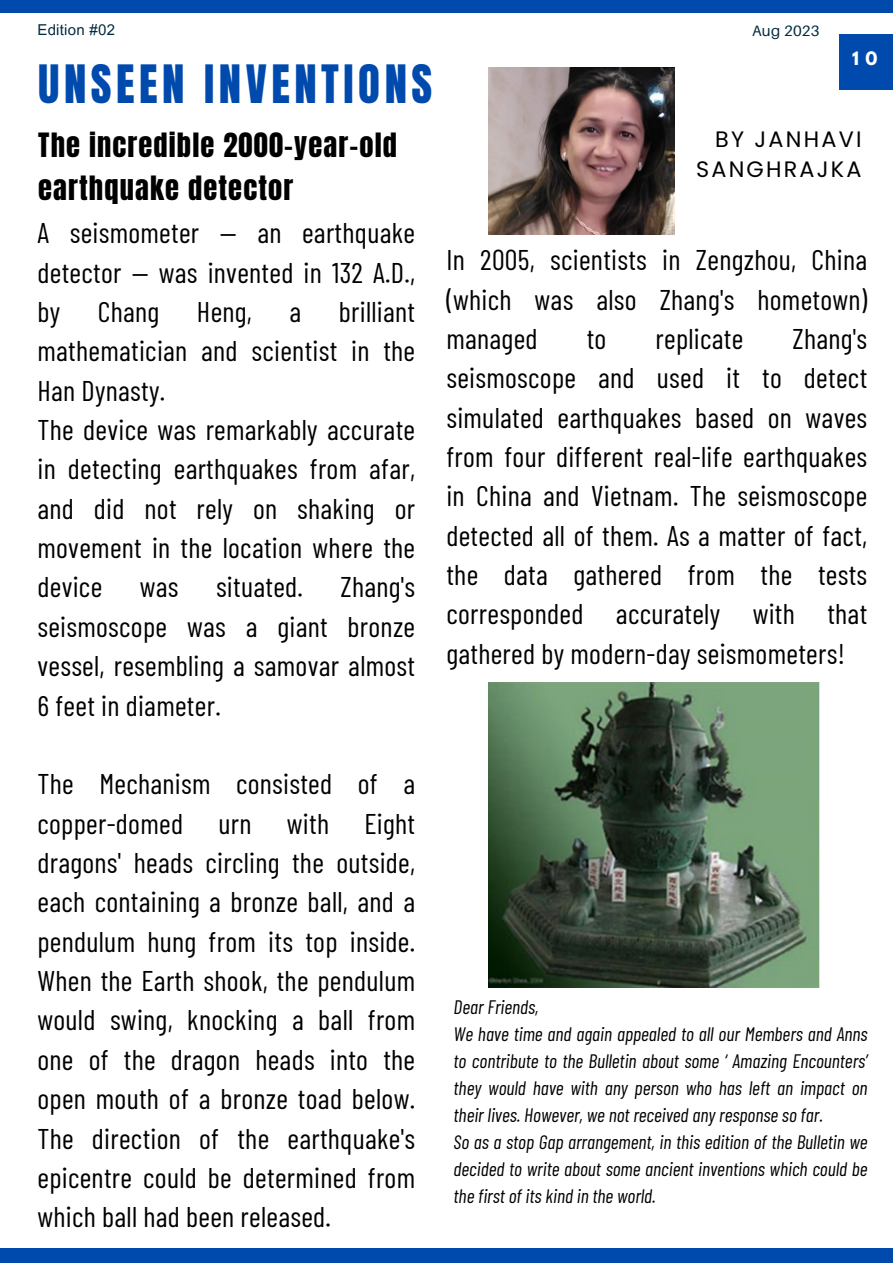
<style>
.page{position:relative;width:893px;height:1264px;background:#fff}
.page>*{position:absolute;margin:0;border:0;box-sizing:border-box;transform-origin:0 0}
.t1{font:45px "Anton";letter-spacing:.1em;color:#004aad}
.t2{font:28.5px/39.3px "Barlow Condensed";letter-spacing:.01em;color:#000;text-align:justify}
.t3{font:28.5px/42.8px "Anton";letter-spacing:.04em;color:#000}
.t4{font:22.35px/30.3px "Poppins";letter-spacing:.1em;color:#000;text-align:right}
.t5{font:italic 19.5px/27px "Barlow Condensed";color:#000;text-align:justify}
.t6{font:700 16.5px "League Spartan";color:#fff}
.t7{font:15px "Arial MT Pro";letter-spacing:.015em;color:#022a3d}
.t8{font:15px "Aileron";letter-spacing:.015em;color:#022a3d}
</style>
<div class="page">
<div style="left:0;top:0;width:892px;height:12px;background:#004aad"></div>
<div style="left:0;top:1248px;width:892px;height:14px;background:#004aad"></div>
<div style="left:838px;top:34px;width:54px;height:55px;background:#004aad"></div>
<img style="left:488px;top:682px;width:331px;height:305px">
<img style="left:488px;top:67px;width:186px;height:168px">
<p class="t7" style="left:37px;top:24px;width:79px">Edition #02</p>
<p class="t8" style="left:752px;top:21px;width:69px">Aug 2023</p>
<p class="t1" style="left:38px;top:52px;width:395px">UNSEEN INVENTIONS</p>
<p class="t6" style="left:852px;top:51px;width:27px">1 0</p>
<p class="t3" style="left:38px;top:124px;width:360px">The incredible 2000-year-old earthquake detector</p>
<p class="t2" style="left:37px;top:212px;width:379px">A seismometer — an earthquake detector — was invented in 132 A.D., by</p>
<p class="t2" style="left:37px;top:291px;width:379px;text-indent:301px">brilliant mathematician and scientist in the Han Dynasty.</p>
<p class="t2" style="left:37px;top:409px;width:379px">The device was remarkably accurate in detecting earthquakes from afar, and did not rely on shaking or movement in the location where the device</p>
<p class="t2" style="left:98px;top:291px;width:63px">Chang</p>
<p class="t2" style="left:197px;top:291px;width:57px">Heng,</p>
<p class="t2" style="left:289px;top:291px;width:13px">a</p>
<p class="t2" style="left:140px;top:566px;width:40px">was</p>
<p class="t2" style="left:216px;top:566px;width:88px">situated.</p>
<p class="t2" style="left:37px;top:566px;width:379px;text-indent:303px">Zhang's seismoscope was a giant bronze vessel, resembling a samovar almost 6 feet in diameter.</p>
<p class="t2" style="left:37px;top:763px;width:379px">The Mechanism consisted of a copper-domed urn with Eight dragons' heads circling the outside, each containing a bronze ball, and a pendulum hung from its top inside.<br>When the Earth shook, the pendulum would swing, knocking a ball from one of the dragon heads into the open mouth of a bronze toad below.<br>The direction of the earthquake's epicentre could be determined from which ball had been released.</p>
<p class="t4" style="left:696px;top:124px;width:167px">BY JANHAVI<br>SANGHRAJKA</p>
<p class="t2" style="left:446px;top:239px;width:422px">In 2005, scientists in Zengzhou, China (which was also Zhang's hometown) managed</p>
<p class="t2" style="left:586px;top:318px;width:21px">to</p>
<p class="t2" style="left:655px;top:318px;width:89px">replicate</p>
<p class="t2" style="left:446px;top:318px;width:422px;text-indent:346px">Zhang's seismoscope and used it to detect simulated earthquakes based on waves from four different real-life earthquakes in China and Vietnam. The seismoscope detected all of them. As a matter of fact, the data gathered from the tests corresponded accurately with that gathered by modern-day seismometers!</p>
<p class="t5" style="left:453px;top:993px;width:86px">Dear Friends,</p>
<p class="t5" style="left:453px;top:1020px;width:415px">We have time and again appealed to all our Members and Anns to contribute to the Bulletin about some ‘ Amazing Encounters’ they would have with any person who has left an impact on their lives. However, we not received any response so far.</p>
<p class="t5" style="left:453px;top:1128px;width:415px">So as a stop Gap arrangement, in this edition of the Bulletin we decided to write about some ancient inventions which could be the first of its kind in the world.</p>
</div>
